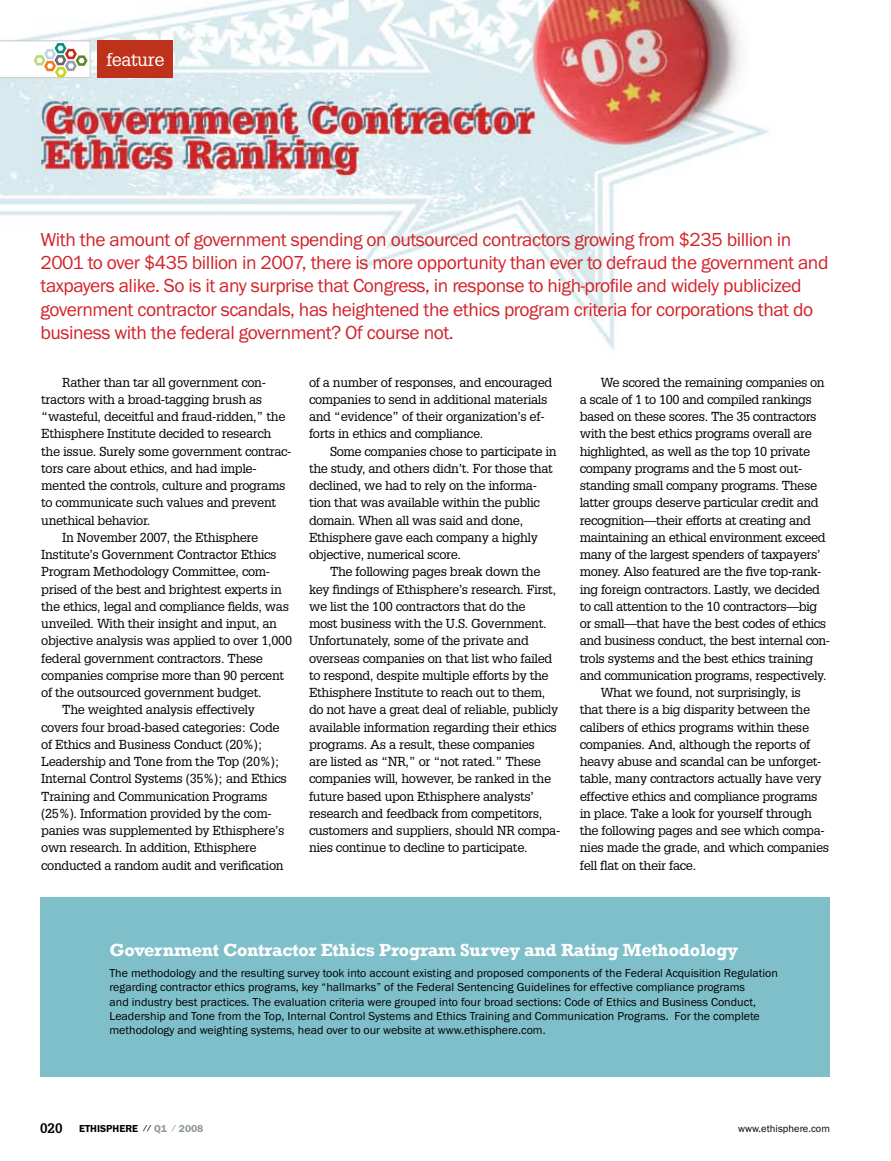
<style>
.page{position:relative;width:891px;height:1161px;background:#fff}
.page>*{position:absolute;margin:0;border:0;box-sizing:border-box;transform-origin:0 0}
.t1{font:19.5px/23.4px "Franklin Got ITC";letter-spacing:-.025em;color:#d2232a}
.t2{font:700 18px "Rockwell";letter-spacing:-.01em;color:#fff}
.t3{font:18px "Glypha";letter-spacing:-.025em;color:#fff}
.t4{font:12.75px/17.2px "Glypha";letter-spacing:-.025em;color:#000}
.t5{font:12px/14.4px "Franklin Got ITC";color:#000}
.t6{font:600 10.5px "Franklin Got ITC";color:#000}
.t7{font:10.5px "Franklin Got ITC";color:#000}
.s1{font-family:"Glypha";font-weight:700;font-size:13.5px}
.s2{font-size:7.5px}
.s3{color:#8e979d}
.s4{font-size:7.5px;color:#8e979d}
</style>
<div class="page">
<img style="left:0;top:0;width:769px;height:349px">
<div style="left:98px;top:40px;width:75px;height:38px;background:#be311a"></div>
<div style="left:40px;top:897px;width:790px;height:180px;background:#7ebfca"></div>
<svg style="left:0;top:40px;width:91px;height:38px"></svg>
<h2 class="t3" style="left:106px;top:49px;width:59px">feature</h2>
<p class="t1" style="left:40px;top:228px;width:790px">With the amount of government spending on outsourced contractors growing from $235 billion in 2001 to over $435 billion in 2007, there is more opportunity than ever to defraud the government and taxpayers alike. So is it any surprise that Congress, in response to high-profile and widely publicized government contractor scandals, has heightened the ethics program criteria for corporations that do business with the federal government? Of course not.</p>
<p class="t4" style="left:62px;top:373px;width:205px">Rather than tar all government con-</p>
<p class="t4" style="left:41px;top:390px;width:222px">tractors with a broad-tagging brush as</p>
<p class="t4" style="left:41px;top:408px;width:246px">“wasteful, deceitful and fraud-ridden,” the</p>
<p class="t4" style="left:41px;top:425px;width:232px">Ethisphere Institute decided to research</p>
<p class="t4" style="left:41px;top:442px;width:252px">the issue. Surely some government contrac-</p>
<p class="t4" style="left:41px;top:459px;width:217px">tors care about ethics, and had imple-</p>
<p class="t4" style="left:41px;top:477px;width:246px">mented the controls, culture and programs</p>
<p class="t4" style="left:41px;top:494px;width:236px">to communicate such values and prevent</p>
<p class="t4" style="left:41px;top:511px;width:111px">unethical behavior.</p>
<p class="t4" style="left:62px;top:528px;width:198px">In November 2007, the Ethisphere</p>
<p class="t4" style="left:41px;top:546px;width:237px">Institute’s Government Contractor Ethics</p>
<p class="t4" style="left:41px;top:563px;width:230px">Program Methodology Committee, com-</p>
<p class="t4" style="left:41px;top:580px;width:242px">prised of the best and brightest experts in</p>
<p class="t4" style="left:41px;top:597px;width:249px">the ethics, legal and compliance fields, was</p>
<p class="t4" style="left:41px;top:615px;width:237px">unveiled. With their insight and input, an</p>
<p class="t4" style="left:41px;top:632px;width:252px">objective analysis was applied to over 1,000</p>
<p class="t4" style="left:41px;top:649px;width:223px">federal government contractors. These</p>
<p class="t4" style="left:41px;top:666px;width:244px">companies comprise more than 90 percent</p>
<p class="t4" style="left:41px;top:684px;width:222px">of the outsourced government budget.</p>
<p class="t4" style="left:62px;top:701px;width:194px">The weighted analysis effectively</p>
<p class="t4" style="left:41px;top:718px;width:240px">covers four broad-based categories: Code</p>
<p class="t4" style="left:41px;top:735px;width:223px">of Ethics and Business Conduct (20%);</p>
<p class="t4" style="left:41px;top:753px;width:240px">Leadership and Tone from the Top (20%);</p>
<p class="t4" style="left:41px;top:770px;width:247px">Internal Control Systems (35%); and Ethics</p>
<p class="t4" style="left:41px;top:787px;width:228px">Training and Communication Programs</p>
<p class="t4" style="left:41px;top:804px;width:232px">(25%). Information provided by the com-</p>
<p class="t4" style="left:41px;top:822px;width:245px">panies was supplemented by Ethisphere’s</p>
<p class="t4" style="left:41px;top:839px;width:217px">own research. In addition, Ethisphere</p>
<p class="t4" style="left:41px;top:856px;width:244px">conducted a random audit and verification</p>
<p class="t4" style="left:309px;top:373px;width:245px">of a number of responses, and encouraged companies to send in additional materials and “evidence” of their organization’s ef&shy;forts in ethics and compliance.</p>
<p class="t4" style="left:309px;top:442px;width:249px;text-indent:21px">Some companies chose to participate in the study, and others didn’t. For those that declined, we had to rely on the informa&shy;tion that was available within the public domain. When all was said and done, Ethisphere gave each company a highly objective, numerical score.</p>
<p class="t4" style="left:309px;top:563px;width:253px;text-indent:21px">The following pages break down the key findings of Ethisphere’s research. First, we list the 100 contractors that do the<br>most business with the U.S. Government.<br>Unfortunately, some of the private and overseas companies on that list who failed to respond, despite multiple efforts by the Ethisphere Institute to reach out to them, do not have a great deal of reliable, publicly available information regarding their ethics programs. As a result, these companies<br>are listed as “NR,” or “not rated.” These companies will, however, be ranked in the future based upon Ethisphere analysts’ research and feedback from competitors, customers and suppliers, should NR compa&shy;nies continue to decline to participate.</p>
<p class="t4" style="left:601px;top:373px;width:225px">We scored the remaining companies on</p>
<p class="t4" style="left:580px;top:390px;width:234px">a scale of 1 to 100 and compiled rankings</p>
<p class="t4" style="left:580px;top:408px;width:238px">based on these scores. The 35 contractors</p>
<p class="t4" style="left:580px;top:425px;width:234px">with the best ethics programs overall are</p>
<p class="t4" style="left:580px;top:442px;width:232px">highlighted, as well as the top 10 private</p>
<p class="t4" style="left:580px;top:459px;width:224px">company programs and the 5 most out-</p>
<p class="t4" style="left:580px;top:477px;width:239px">standing small company programs. These</p>
<p class="t4" style="left:580px;top:494px;width:240px">latter groups deserve particular credit and</p>
<p class="t4" style="left:580px;top:511px;width:233px">recognition—their efforts at creating and</p>
<p class="t4" style="left:580px;top:528px;width:247px">maintaining an ethical environment exceed</p>
<p class="t4" style="left:580px;top:546px;width:242px">many of the largest spenders of taxpayers’</p>
<p class="t4" style="left:580px;top:563px;width:243px">money. Also featured are the five top-rank-</p>
<p class="t4" style="left:580px;top:580px;width:242px">ing foreign contractors. Lastly, we decided</p>
<p class="t4" style="left:580px;top:597px;width:239px">to call attention to the 10 contractors—big</p>
<p class="t4" style="left:580px;top:615px;width:248px">or small—that have the best codes of ethics</p>
<p class="t4" style="left:580px;top:632px;width:252px">and business conduct, the best internal con-</p>
<p class="t4" style="left:580px;top:649px;width:235px">trols systems and the best ethics training</p>
<p class="t4" style="left:580px;top:666px;width:248px">and communication programs, respectively.</p>
<p class="t4" style="left:601px;top:684px;width:202px">What we found, not surprisingly, is</p>
<p class="t4" style="left:580px;top:701px;width:232px">that there is a big disparity between the</p>
<p class="t4" style="left:580px;top:718px;width:231px">calibers of ethics programs within these</p>
<p class="t4" style="left:580px;top:736px;width:232px">companies. And, although the reports of</p>
<p class="t4" style="left:580px;top:753px;width:243px">heavy abuse and scandal can be unforget-</p>
<p class="t4" style="left:580px;top:770px;width:243px">table, many contractors actually have very</p>
<p class="t4" style="left:580px;top:787px;width:239px">effective ethics and compliance programs</p>
<p class="t4" style="left:580px;top:805px;width:234px">in place. Take a look for yourself through</p>
<p class="t4" style="left:580px;top:822px;width:246px">the following pages and see which compa-</p>
<p class="t4" style="left:580px;top:839px;width:251px">nies made the grade, and which companies</p>
<p class="t4" style="left:580px;top:856px;width:118px">fell flat on their face.</p>
<h2 class="t2" style="left:110px;top:939px;width:630px">Government Contractor Ethics Program Survey and Rating Methodology</h2>
<p class="t5" style="left:110px;top:966px;width:670px">The methodology and the resulting survey took into account existing and proposed components of the Federal Acquisition Regulation regarding contractor ethics programs, key “hallmarks” of the Federal Sentencing Guidelines for effective compliance programs<br>and industry best practices. The evaluation criteria were grouped into four broad sections: Code of Ethics and Business Conduct, Leadership and Tone from the Top, Internal Control Systems and Ethics Training and Communication Programs. For the complete methodology and weighting systems, head over to our website at www.ethisphere.com.</p>
<p class="t6" style="left:40px;top:1122px;width:165px"><span class="s1">020</span> ETHISPHERE <span class="s2">//</span> <span class="s3">Q1</span> <span class="s4">/</span> <span class="s3">2008</span></p>
<p class="t7" style="left:738px;top:1123px;width:93px">www.ethisphere.com</p>
</div>
